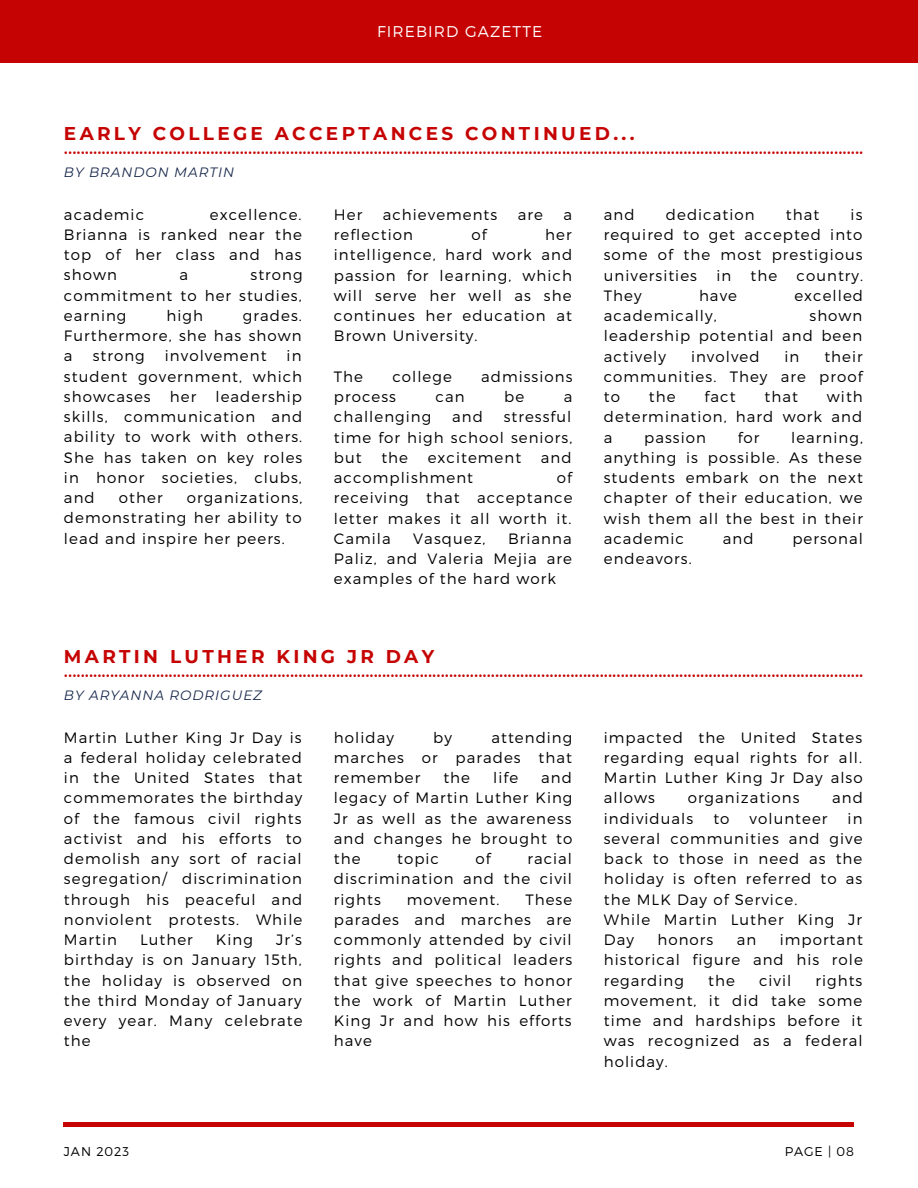
<style>
.page{position:relative;width:918px;height:1188px;background:#fff}
.page>*{position:absolute;margin:0;border:0;box-sizing:border-box;transform-origin:0 0}
.t1{font:500 18.45px "Montserrat";color:#c60303}
.t2{font:700 18.45px "Montserrat";letter-spacing:.18em;color:#c60303}
.t3{font:300 15.6px "Montserrat";letter-spacing:.07em;color:#fff}
.t4{font:300 15px/20.2px "Montserrat";letter-spacing:.07em;color:#000;text-align:justify}
.t5{font:italic 13.5px "Montserrat";letter-spacing:.07em;color:#17274b}
.t6{font:300 12.75px "Montserrat";letter-spacing:.07em;color:#000}
</style>
<div class="page">
<div style="left:0;top:0;width:918px;height:63px;background:#c60303"></div>
<hr style="left:63px;top:1123px;width:791px;height:3px;background:#c60303">
<p class="t3" style="left:377px;top:22px;width:167px">FIREBIRD GAZETTE</p>
<p class="t2" style="left:64px;top:122px;width:572px">EARLY COLLEGE ACCEPTANCES CONTINUED...</p>
<p class="t1" style="left:64px;top:137px;width:801px">...............................................................................................................................................................................................</p>
<p class="t5" style="left:64px;top:164px;width:172px">BY BRANDON MARTIN</p>
<p class="t4" style="left:64px;top:203px;width:239px;text-indent:146px">excellence.<br>Brianna is ranked near the top of her class and has shown</p>
<p class="t4" style="left:64px;top:203px;width:82px">academic</p>
<p class="t4" style="left:64px;top:264px;width:240px;text-indent:187px">strong commitment to her studies, earning</p>
<p class="t4" style="left:179px;top:264px;width:10px">a</p>
<p class="t4" style="left:64px;top:305px;width:239px;text-indent:179px">grades.<br>Furthermore, she has shown a</p>
<p class="t4" style="left:166px;top:305px;width:38px">high</p>
<p class="t4" style="left:93px;top:345px;width:54px">strong</p>
<p class="t4" style="left:165px;top:345px;width:103px">involvement</p>
<p class="t4" style="left:64px;top:345px;width:240px;text-indent:223px">in student government, which showcases</p>
<p class="t4" style="left:64px;top:386px;width:240px;text-indent:152px">leadership skills, communication and ability to work with others.<br>She has taken on key roles in honor societies, clubs, and</p>
<p class="t4" style="left:170px;top:386px;width:28px">her</p>
<p class="t4" style="left:119px;top:487px;width:45px">other</p>
<p class="t4" style="left:64px;top:487px;width:240px;text-indent:123px">organizations, demonstrating her ability to lead and inspire her peers.</p>
<p class="t4" style="left:334px;top:204px;width:30px">Her</p>
<p class="t4" style="left:383px;top:204px;width:116px">achievements</p>
<p class="t4" style="left:518px;top:204px;width:27px">are</p>
<p class="t4" style="left:563px;top:204px;width:10px">a</p>
<p class="t4" style="left:334px;top:224px;width:81px">reflection</p>
<p class="t4" style="left:471px;top:224px;width:17px">of</p>
<p class="t4" style="left:334px;top:224px;width:240px;text-indent:211px">her intelligence, hard work and passion for learning, which will serve her well as she continues her education at Brown University.</p>
<p class="t4" style="left:334px;top:366px;width:31px">The</p>
<p class="t4" style="left:392px;top:366px;width:61px">college</p>
<p class="t4" style="left:481px;top:366px;width:93px">admissions</p>
<p class="t4" style="left:334px;top:386px;width:64px">process</p>
<p class="t4" style="left:436px;top:386px;width:31px">can</p>
<p class="t4" style="left:504px;top:386px;width:22px">be</p>
<p class="t4" style="left:564px;top:386px;width:10px">a</p>
<p class="t4" style="left:334px;top:406px;width:99px">challenging</p>
<p class="t4" style="left:452px;top:406px;width:32px">and</p>
<p class="t4" style="left:334px;top:406px;width:240px;text-indent:170px">stressful time for high school seniors, but</p>
<p class="t4" style="left:381px;top:447px;width:28px">the</p>
<p class="t4" style="left:428px;top:447px;width:95px">excitement</p>
<p class="t4" style="left:541px;top:447px;width:32px">and</p>
<p class="t4" style="left:334px;top:467px;width:141px">accomplishment</p>
<p class="t4" style="left:334px;top:467px;width:240px;text-indent:223px">of receiving that acceptance letter makes it all worth it.<br>Camila</p>
<p class="t4" style="left:334px;top:528px;width:239px;text-indent:174px">Brianna Paliz, and Valeria Mejia are examples of the hard work</p>
<p class="t4" style="left:413px;top:528px;width:74px">Vasquez,</p>
<p class="t4" style="left:604px;top:204px;width:32px">and</p>
<p class="t4" style="left:666px;top:204px;width:90px">dedication</p>
<p class="t4" style="left:786px;top:204px;width:35px">that</p>
<p class="t4" style="left:604px;top:204px;width:260px;text-indent:247px">is required to get accepted into some of the most prestigious universities</p>
<p class="t4" style="left:716px;top:264px;width:16px">in</p>
<p class="t4" style="left:751px;top:264px;width:28px">the</p>
<p class="t4" style="left:797px;top:264px;width:68px">country.</p>
<p class="t4" style="left:604px;top:285px;width:39px">They</p>
<p class="t4" style="left:699px;top:285px;width:40px">have</p>
<p class="t4" style="left:794px;top:285px;width:70px">excelled</p>
<p class="t4" style="left:604px;top:305px;width:114px">academically,</p>
<p class="t4" style="left:604px;top:305px;width:260px;text-indent:206px">shown leadership potential and been actively</p>
<p class="t4" style="left:604px;top:345px;width:260px;text-indent:221px">their communities. They are proof to</p>
<p class="t4" style="left:691px;top:345px;width:70px">involved</p>
<p class="t4" style="left:785px;top:345px;width:16px">in</p>
<p class="t4" style="left:649px;top:386px;width:28px">the</p>
<p class="t4" style="left:705px;top:386px;width:32px">fact</p>
<p class="t4" style="left:765px;top:386px;width:35px">that</p>
<p class="t4" style="left:604px;top:386px;width:261px;text-indent:223px">with determination, hard work and a</p>
<p class="t4" style="left:644px;top:426px;width:63px">passion</p>
<p class="t4" style="left:738px;top:426px;width:23px">for</p>
<p class="t4" style="left:604px;top:426px;width:261px;text-indent:187px">learning, anything is possible. As these students embark on the next chapter of their education, we wish them all the best in their academic</p>
<p class="t4" style="left:723px;top:528px;width:32px">and</p>
<p class="t4" style="left:792px;top:528px;width:72px">personal</p>
<p class="t4" style="left:604px;top:548px;width:89px">endeavors.</p>
<p class="t2" style="left:64px;top:645px;width:372px">MARTIN LUTHER KING JR DAY</p>
<p class="t1" style="left:64px;top:659px;width:801px">...............................................................................................................................................................................................</p>
<p class="t5" style="left:64px;top:687px;width:200px">BY ARYANNA RODRIGUEZ</p>
<p class="t4" style="left:64px;top:726px;width:240px">Martin Luther King Jr Day is a federal holiday celebrated in the United States that commemorates the birthday of the famous civil rights activist and his efforts to demolish any sort of racial segregation/ discrimination through his peaceful and nonviolent protests. While Martin</p>
<p class="t4" style="left:140px;top:929px;width:54px">Luther</p>
<p class="t4" style="left:216px;top:929px;width:39px">King</p>
<p class="t4" style="left:64px;top:929px;width:240px;text-indent:212px">Jr’s birthday is on January 15th, the holiday is observed on the third Monday of January every year. Many celebrate the</p>
<p class="t4" style="left:334px;top:726px;width:240px;text-indent:158px">attending marches or parades that remember</p>
<p class="t4" style="left:334px;top:726px;width:62px">holiday</p>
<p class="t4" style="left:433px;top:726px;width:20px">by</p>
<p class="t4" style="left:443px;top:767px;width:28px">the</p>
<p class="t4" style="left:493px;top:767px;width:26px">life</p>
<p class="t4" style="left:334px;top:767px;width:240px;text-indent:207px">and legacy of Martin Luther King Jr as well as the awareness and changes he brought to the</p>
<p class="t4" style="left:397px;top:848px;width:43px">topic</p>
<p class="t4" style="left:476px;top:848px;width:17px">of</p>
<p class="t4" style="left:334px;top:848px;width:240px;text-indent:193px">racial discrimination and the civil rights</p>
<p class="t4" style="left:334px;top:888px;width:240px;text-indent:191px">These parades and marches are commonly attended by civil rights and political leaders that give speeches to honor the work of Martin Luther King Jr and how his efforts have</p>
<p class="t4" style="left:407px;top:888px;width:94px">movement.</p>
<p class="t4" style="left:604px;top:726px;width:260px">impacted the United States regarding equal rights for all.<br>Martin Luther King Jr Day also allows</p>
<p class="t4" style="left:688px;top:787px;width:113px">organizations</p>
<p class="t4" style="left:832px;top:787px;width:32px">and</p>
<p class="t4" style="left:604px;top:807px;width:91px">individuals</p>
<p class="t4" style="left:713px;top:807px;width:18px">to</p>
<p class="t4" style="left:750px;top:807px;width:79px">volunteer</p>
<p class="t4" style="left:604px;top:807px;width:260px;text-align:left;text-indent:244px">in several communities and give back to those in need as the holiday is often referred to as the MLK Day of Service.<br>While Martin Luther King Jr<br>Day</p>
<p class="t4" style="left:657px;top:929px;width:57px">honors</p>
<p class="t4" style="left:737px;top:929px;width:21px">an</p>
<p class="t4" style="left:604px;top:929px;width:261px;text-indent:176px">important historical figure and his role regarding</p>
<p class="t4" style="left:604px;top:969px;width:260px;text-indent:212px">rights movement, it did take some time and hardships before it was recognized as a federal holiday.</p>
<p class="t4" style="left:708px;top:969px;width:28px">the</p>
<p class="t4" style="left:759px;top:969px;width:34px">civil</p>
<p class="t6" style="left:64px;top:1143px;width:67px">JAN 2023</p>
<p class="t6" style="left:785px;top:1143px;width:71px">PAGE | 08</p>
</div>
